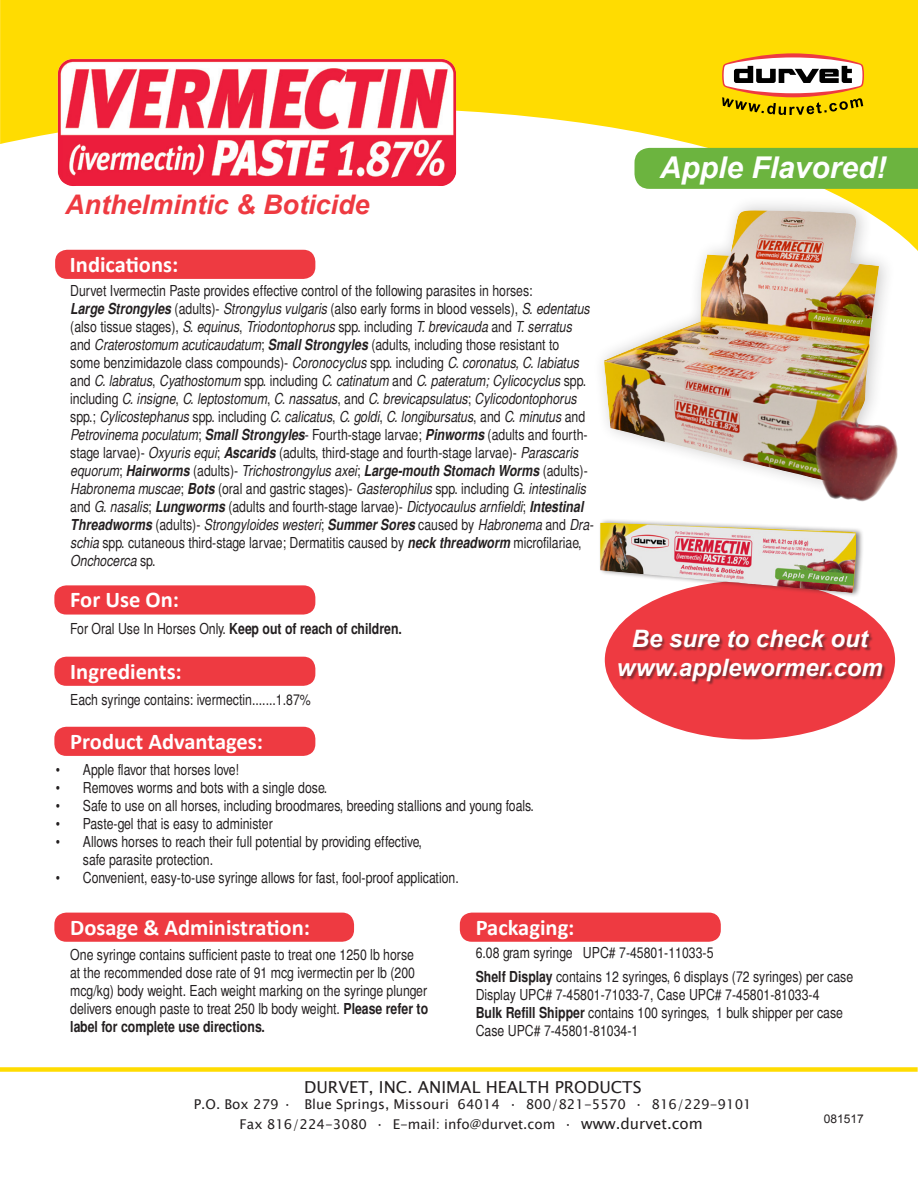
<style>
.page{position:relative;width:918px;height:1188px;background:#fff}
.page>*{position:absolute;margin:0;border:0;box-sizing:border-box;transform-origin:0 0}
.t1{font:italic 700 30px "Arial";color:#fff}
.t2{font:italic 700 27px "Arial";color:#ee3a41}
.t3{font:italic 700 24px/28.8px "Arial";color:#fff;text-align:center}
.t4{font:700 22.5px "Calibri";color:#fff}
.t5{font:16.5px "Lucida Sans Unicode";color:#231f20}
.t6{font:italic condensed 15px/18px "Pali Helvetica";color:#231f20}
.t7{font:condensed 15px/18px "Pali Helvetica";color:#231f20}
.t8{font:700 condensed 15px "Pali Helvetica";color:#231f20}
.t9{font:13.5px "Lucida Sans Unicode";color:#231f20}
.t10{font:12px "Arial";color:#231f20}
.s1{font-weight:700}
.s2{font-style:normal}
.s3{font-weight:400}
.s4{font-size:15px}
</style>
<div class="page">
<div style="left:0;top:1067px;width:918px;height:5px;background:#ffdc01"></div>
<img style="left:604px;top:251px;width:275px;height:224px">
<img style="left:780px;top:379px;width:118px;height:123px">
<div style="left:55px;top:250px;width:260px;height:29px;background:#ee3a41;border-radius:12px"></div>
<div style="left:54px;top:657px;width:261px;height:29px;background:#ee3a41;border-radius:12px"></div>
<div style="left:54px;top:727px;width:261px;height:29px;background:#ee3a41;border-radius:12px"></div>
<div style="left:54px;top:913px;width:300px;height:29px;background:#ee3a41;border-radius:12px"></div>
<div style="left:460px;top:913px;width:261px;height:29px;background:#ee3a41;border-radius:12px"></div>
<div style="left:605px;top:580px;width:290px;height:159px;background:#ee3a41;border-radius:50%"></div>
<div style="left:619px;top:631px;width:267px;height:54px;background:#231f20;opacity:.5"></div>
<div style="left:598px;top:518px;width:266px;height:80px;background:#231f20;opacity:.57"></div>
<img style="left:600px;top:523px;width:256px;height:70px">
<svg style="left:0;top:0;width:918px;height:251px;fill:#ffdc01"></svg>
<svg style="left:722px;top:53px;width:142px;height:62px"></svg>
<img style="left:56px;top:58px;width:402px;height:128px">
<div style="left:634px;top:148px;width:284px;height:41px;background:#6cb43f"></div>
<div style="left:54px;top:585px;width:261px;height:30px;background:#ee3a41;border-radius:12px"></div>
<p class="t2" style="left:65px;top:187px;width:306px">Anthelmintic &amp; Boticide</p>
<p class="t4" style="left:70px;top:250px;width:110px">Indications:</p>
<p class="t7" style="left:70px;top:282px;width:464px">Durvet Ivermectin Paste provides effective control of the following parasites in horses:</p>
<p class="t6" style="left:70px;top:300px;width:525px"><span class="s1">Large Strongyles</span> <span class="s2">(adults)-</span> Strongylus vulgaris <span class="s2">(also early forms in blood vessels),</span> S. edentatus <span class="s2">(also tissue stages),</span> S. equinus<span class="s2">,</span> Triodontophorus <span class="s2">spp. including</span> T. brevicauda <span class="s2">and</span> T. serratus <span class="s2">and</span> Craterostomum acuticaudatum<span class="s2">;</span> <span class="s1">Small Strongyles</span> <span class="s2">(adults, including those resistant to<br>some benzimidazole class compounds)-</span> Coronocyclus <span class="s2">spp. including</span> C. coronatus, C. labiatus <span class="s2">and</span> C. labratus<span class="s2">,</span> Cyathostomum <span class="s2">spp. including</span> C. catinatum <span class="s2">and</span> C. pateratum; Cylicocyclus <span class="s2">spp. including</span> C. insigne<span class="s2">,</span> C. leptostomum<span class="s2">,</span> C. nassatus<span class="s2">, and</span> C. brevicapsulatus<span class="s2">;</span> Cylicodontophorus <span class="s2">spp.;</span> Cylicostephanus <span class="s2">spp. including</span> C. calicatus<span class="s2">,</span> C. goldi<span class="s2">,</span> C. longibursatus<span class="s2">, and</span> C. minutus <span class="s2">and </span>Petrovinema poculatum<span class="s2">;</span> <span class="s1">Small Strongyles</span><span class="s2">- Fourth-stage larvae;</span> <span class="s1">Pinworms</span> <span class="s2">(adults and fourth&shy;stage larvae)-</span> Oxyuris equi<span class="s2">;</span> <span class="s1">Ascarids</span> <span class="s2">(adults, third-stage and fourth-stage larvae)-</span> Parascaris equorum<span class="s2">;</span> <span class="s1">Hairworms</span> <span class="s2">(adults)-</span> Trichostrongylus axei<span class="s2">;</span> <span class="s1">Large-mouth Stomach Worms</span> <span class="s2">(adults)- </span>Habronema muscae<span class="s2">;</span> <span class="s1">Bots</span> <span class="s2">(oral and gastric stages)-</span> Gasterophilus <span class="s2">spp. including</span> G. intestinalis <span class="s2">and</span> G. nasalis<span class="s2">;</span> <span class="s1">Lungworms</span> <span class="s2">(adults and fourth-stage larvae)-</span> Dictyocaulus arnfieldi<span class="s2">;</span> <span class="s1">Intestinal Threadworms</span> <span class="s2">(adults)-</span> Strongyloides westeri<span class="s2">;</span> <span class="s1">Summer Sores</span> <span class="s2">caused by</span> Habronema <span class="s2">and</span> Dra&shy;schia <span class="s2">spp. cutaneous third-stage larvae; Dermatitis caused by</span> <span class="s1">neck threadworm</span> <span class="s2">microfilariae, </span>Onchocerca <span class="s2">sp.</span></p>
<p class="t4" style="left:70px;top:586px;width:110px">For Use On:</p>
<p class="t8" style="left:70px;top:619px;width:333px"><span class="s3">For Oral Use In Horses Only.</span> Keep out of reach of children.</p>
<p class="t4" style="left:70px;top:657px;width:113px">Ingredients:</p>
<p class="t7" style="left:70px;top:690px;width:242px">Each syringe contains: ivermectin.......1.87%</p>
<p class="t4" style="left:70px;top:727px;width:194px">Product Advantages:</p>
<p class="t7" style="left:56px;top:760px;width:185px">• Apple flavor that horses love!</p>
<p class="t7" style="left:56px;top:778px;width:273px">• Removes worms and bots with a single dose.</p>
<p class="t7" style="left:56px;top:796px;width:480px">• Safe to use on all horses, including broodmares, breeding stallions and young foals.</p>
<p class="t7" style="left:56px;top:814px;width:218px">• Paste-gel that is easy to administer</p>
<p class="t7" style="left:56px;top:832px;width:368px">• Allows horses to reach their full potential by providing effective,</p>
<p class="t7" style="left:83px;top:850px;width:132px">safe parasite protection.</p>
<p class="t7" style="left:56px;top:868px;width:405px">• Convenient, easy-to-use syringe allows for fast, fool-proof application.</p>
<p class="t1" style="left:660px;top:148px;width:228px">Apple Flavored!</p>
<p class="t3" style="left:617px;top:625px;width:267px">Be sure to check out www.applewormer.com</p>
<p class="t4" style="left:70px;top:913px;width:241px">Dosage &amp; Administration:</p>
<p class="t4" style="left:476px;top:913px;width:100px">Packaging:</p>
<p class="t7" style="left:476px;top:968px;width:379px"><span class="s1">Shelf Display</span> contains 12 syringes, 6 displays (72 syringes) per case</p>
<p class="t7" style="left:476px;top:986px;width:345px">Display UPC# 7-45801-71033-7, Case UPC# 7-45801-81033-4</p>
<p class="t7" style="left:476px;top:1004px;width:369px"><span class="s1">Bulk Refill Shipper</span> contains 100 syringes, 1 bulk shipper per case</p>
<p class="t7" style="left:476px;top:1022px;width:164px">Case UPC# 7-45801-81034-1</p>
<p class="t7" style="left:476px;top:943px;width:239px">6.08 gram syringe UPC# 7-45801-11033-5</p>
<p class="t7" style="left:70px;top:945px;width:359px">One syringe contains sufficient paste to treat one 1250 lb horse<br>at the recommended dose rate of 91 mcg ivermectin per lb (200 mcg/kg) body weight. Each weight marking on the syringe plunger delivers enough paste to treat 250 lb body weight. <span class="s1">Please refer to label for complete use directions.</span></p>
<p class="t5" style="left:304px;top:1074px;width:339px">DURVET, INC. ANIMAL HEALTH PRODUCTS</p>
<p class="t9" style="left:194px;top:1094px;width:559px">P.O. Box 279 · Blue Springs, Missouri 64014 · 800/821-5570 · 816/229-9101</p>
<p class="t9" style="left:240px;top:1114px;width:465px">Fax 816/224-3080 · E-mail: info@durvet.com · <span class="s4">www.durvet.com</span></p>
<p class="t10" style="left:824px;top:1111px;width:42px">081517</p>
</div>
